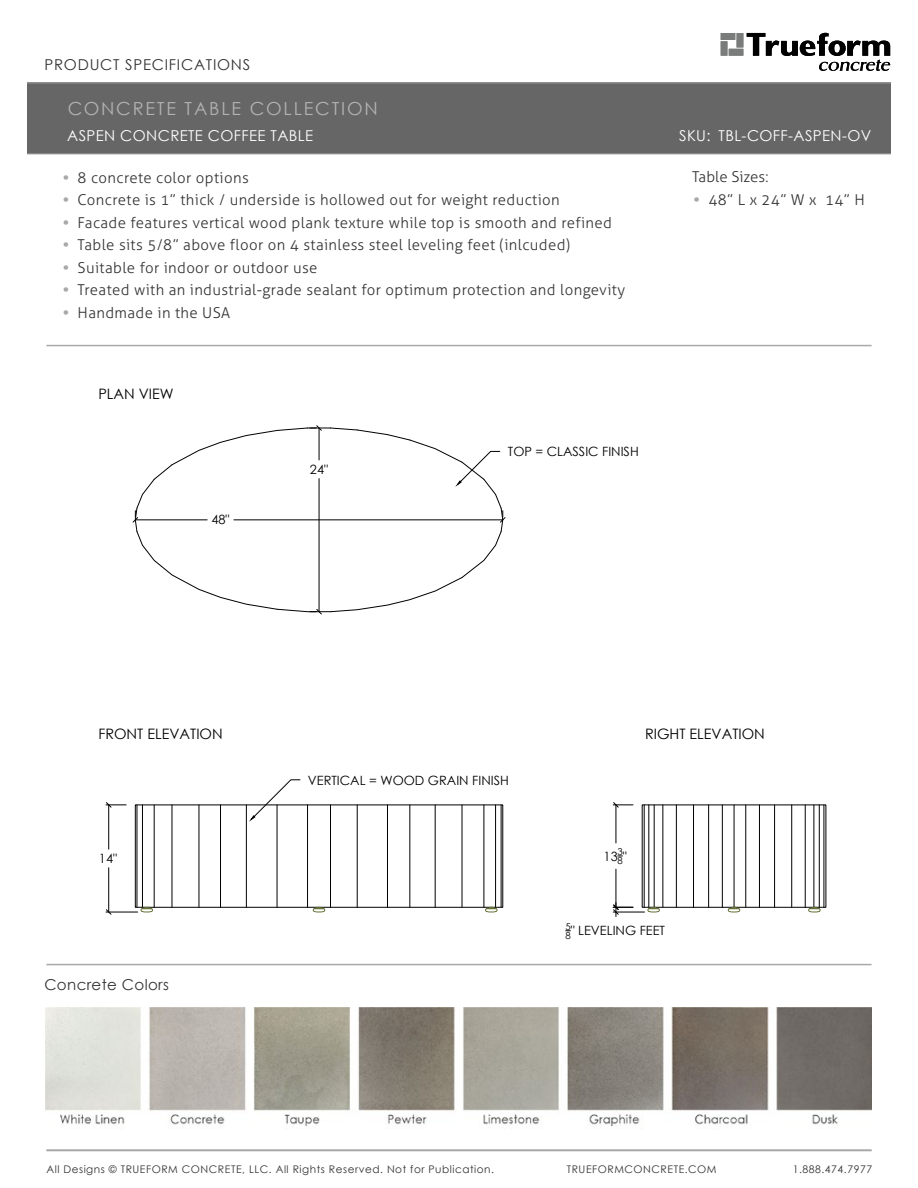
<style>
.page{position:relative;width:918px;height:1188px;background:#fff}
.page>*{position:absolute;margin:0;border:0;box-sizing:border-box;transform-origin:0 0}
.t1{font:18px "Century Gothic";letter-spacing:.1em;color:#fff}
.t2{font:300 15px "Aller";letter-spacing:.025em;color:#333}
.t3{font:15px "Century Gothic";letter-spacing:.025em;color:#fff}
.t4{font:15px "Century Gothic";letter-spacing:.05em;color:#333}
.t5{font:15px "Century Gothic";letter-spacing:.025em;color:#333}
.t6{font:300 15px "Aller";color:#333}
.t7{font:14.4px "Century Gothic";color:#000}
.t8{font:12.75px "Century Gothic";color:#000}
.t9{font:10.5px "Century Gothic";letter-spacing:.05em;color:#333}
.t10{font:9.6px "Century Gothic";color:#000}
.s1{font-family:"Century Gothic";font-weight:400;color:#a8a8a8}
</style>
<div class="page">
<div style="left:27px;top:83px;width:864px;height:71px;background:#666"></div>
<svg style="left:721px;top:33px;width:169px;height:38px"></svg>
<hr style="left:27px;top:83px;width:864px;height:1px;background:#a8a8a8">
<hr style="left:27px;top:154px;width:864px;height:1px;background:#a8a8a8">
<hr style="left:46px;top:345px;width:826px;height:1px;background:#a8a8a8">
<hr style="left:46px;top:1149px;width:826px;height:2px;background:#a8a8a8">
<img style="left:46px;top:1007px;width:825px;height:120px">
<hr style="left:46px;top:964px;width:826px;height:1px;background:#a8a8a8">
<svg style="left:108px;top:804px;width:719px;height:128px"></svg>
<svg style="left:132px;top:425px;width:374px;height:190px"></svg>
<hr style="left:106px;top:912px;width:32px;height:1px;background:#000">
<hr style="left:108px;top:805px;width:1px;height:44px;background:#000">
<hr style="left:108px;top:868px;width:1px;height:44px;background:#000">
<svg style="left:105px;top:802px;width:21px;height:6px"></svg>
<svg style="left:105px;top:908px;width:7px;height:8px"></svg>
<hr style="left:615px;top:805px;width:1px;height:38px;background:#000">
<hr style="left:615px;top:869px;width:1px;height:38px;background:#000">
<svg style="left:612px;top:802px;width:21px;height:6px"></svg>
<hr style="left:613px;top:912px;width:31px;height:1px;background:#000">
<svg style="left:612px;top:903px;width:21px;height:14px"></svg>
<svg style="left:250px;top:779px;width:51px;height:41px"></svg>
<p class="t4" style="left:44px;top:54px;width:207px">PRODUCT SPECIFICATIONS</p>
<p class="t1" style="left:67px;top:96px;width:312px">CONCRETE TABLE COLLECTION</p>
<p class="t3" style="left:67px;top:126px;width:247px">ASPEN CONCRETE COFFEE TABLE</p>
<p class="t2" style="left:61px;top:168px;width:189px"><span class="s1">•</span> 8 concrete color options</p>
<p class="t2" style="left:61px;top:191px;width:500px"><span class="s1">•</span> Concrete is 1” thick / underside is hollowed out for weight reduction</p>
<p class="t2" style="left:61px;top:213px;width:552px"><span class="s1">•</span> Facade features vertical wood plank texture while top is smooth and refined</p>
<p class="t2" style="left:61px;top:236px;width:510px"><span class="s1">•</span> Table sits 5/8” above floor on 4 stainless steel leveling feet (inlcuded)</p>
<p class="t2" style="left:61px;top:258px;width:258px"><span class="s1">•</span> Suitable for indoor or outdoor use</p>
<p class="t2" style="left:61px;top:281px;width:565px"><span class="s1">•</span> Treated with an industrial-grade sealant for optimum protection and longevity</p>
<p class="t2" style="left:61px;top:303px;width:170px"><span class="s1">•</span> Handmade in the USA</p>
<p class="t7" style="left:98px;top:384px;width:77px">PLAN VIEW</p>
<p class="t8" style="left:211px;top:511px;width:20px">48"</p>
<p class="t8" style="left:310px;top:460px;width:20px">24"</p>
<p class="t8" style="left:508px;top:443px;width:132px">TOP = CLASSIC FINISH</p>
<p class="t3" style="left:679px;top:126px;width:194px">SKU: TBL-COFF-ASPEN-OV</p>
<p class="t6" style="left:692px;top:168px;width:78px">Table Sizes:</p>
<p class="t2" style="left:692px;top:191px;width:174px"><span class="s1">•</span> 48” L x 24” W x 14” H</p>
<p class="t7" style="left:98px;top:724px;width:126px">FRONT ELEVATION</p>
<p class="t7" style="left:645px;top:724px;width:121px">RIGHT ELEVATION</p>
<p class="t8" style="left:308px;top:771px;width:202px">VERTICAL = WOOD GRAIN FINISH</p>
<p class="t8" style="left:99px;top:850px;width:20px">14"</p>
<p class="t8" style="left:604px;top:847px;width:21px">13<sup>3</sup></p>
<p class="t10" style="left:617px;top:854px;width:11px">8<sup>"</sup></p>
<p class="t5" style="left:44px;top:974px;width:126px">Concrete Colors</p>
<p class="t10" style="left:565px;top:919px;width:7px">5</p>
<p class="t8" style="left:565px;top:922px;width:101px"><sub>8</sub>" LEVELING FEET</p>
<p class="t9" style="left:46px;top:1162px;width:449px">All Designs © TRUEFORM CONCRETE, LLC. All Rights Reserved. Not for Publication.</p>
<p class="t9" style="left:567px;top:1162px;width:151px">TRUEFORMCONCRETE.COM</p>
<p class="t9" style="left:793px;top:1162px;width:81px">1.888.474.7977</p>
</div>
